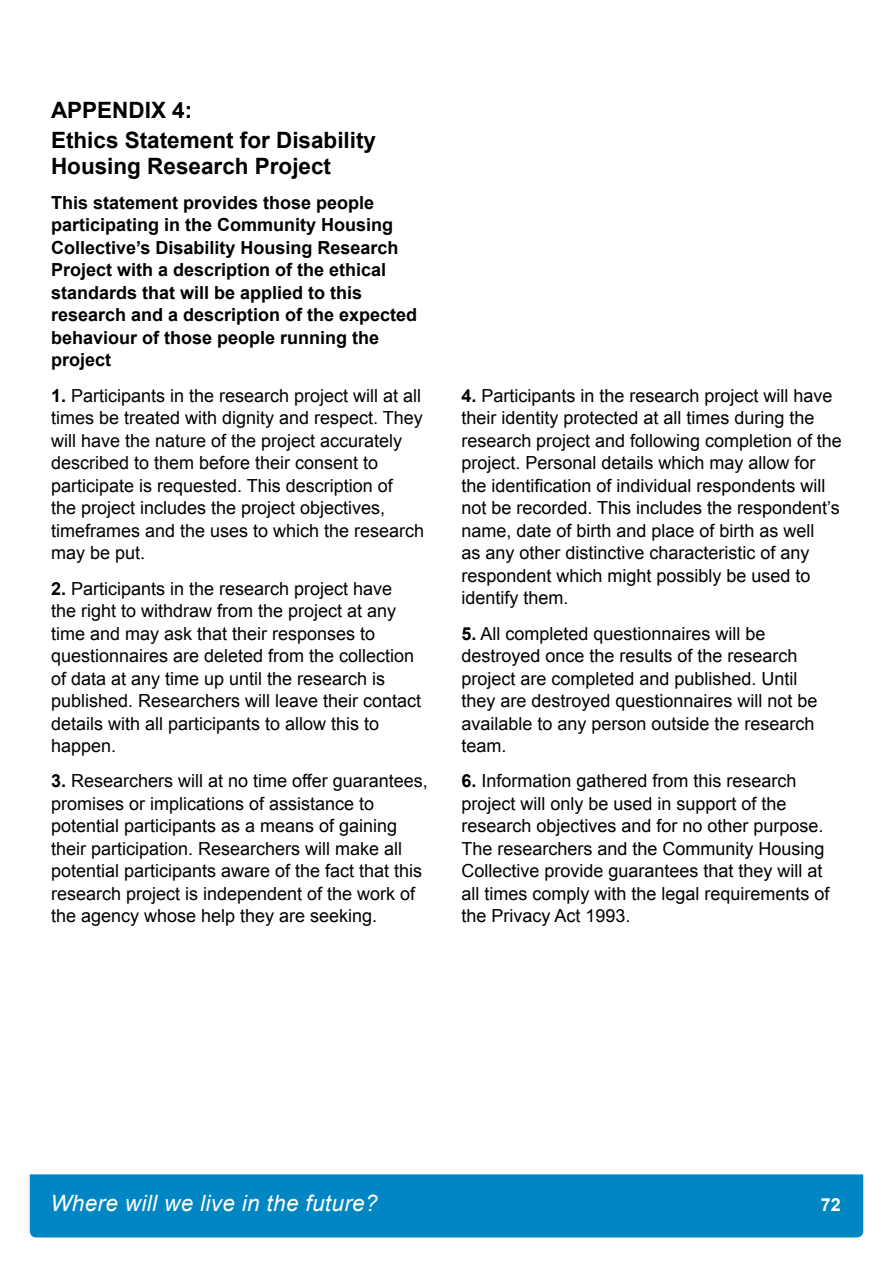
<style>
.page{position:relative;width:893px;height:1263px;background:#fff}
.page>*{position:absolute;margin:0;border:0;box-sizing:border-box;transform-origin:0 0}
.Lowercase_sub_headin{font:700 22.5px/25.5px "Arial";color:#000}
.t1{font:italic 22.5px "Arial";letter-spacing:.015em;color:#fff}
.CAPS_Heading_15pt_-H{font:700 22.5px "Arial";color:#000}
.BODY_COPY_h5{font:18px/22.5px "Arial";color:#000}
.BODY_COPY_enlarged_h{font:700 18px/22.5px "Arial";color:#000}
.t2{font:700 18px "Arial";color:#fff}
.s1{font-weight:700}
</style>
<div class="page">
<div style="left:30px;top:1174px;width:833px;height:63px;background:#0086c2"></div>
<h2 class="CAPS_Heading_15pt_-H" style="left:51px;top:96px;width:143px">APPENDIX 4:</h2>
<p class="Lowercase_sub_headin" style="left:51px;top:128px;width:327px">Ethics Statement for Disability<br>Housing Research Project</p>
<h4 class="BODY_COPY_enlarged_h" style="left:51px;top:192px;width:368px">This statement provides those people participating in the Community Housing Collective’s Disability Housing Research Project with a description of the ethical standards that will be applied to this research and a description of the expected behaviour of those people running the project</h4>
<h5 class="BODY_COPY_h5" style="left:51px;top:384px;width:375px"><span class="s1">1.</span> Participants in the research project will at all times be treated with dignity and respect. They will have the nature of the project accurately described to them before their consent to participate is requested. This description of<br>the project includes the project objectives, timeframes and the uses to which the research may be put.</h5>
<h5 class="BODY_COPY_h5" style="left:51px;top:577px;width:372px"><span class="s1">2.</span> Participants in the research project have the right to withdraw from the project at any time and may ask that their responses to questionnaires are deleted from the collection of data at any time up until the research is published. Researchers will leave their contact details with all participants to allow this to happen.</h5>
<h5 class="BODY_COPY_h5" style="left:51px;top:770px;width:378px"><span class="s1">3.</span> Researchers will at no time offer guarantees, promises or implications of assistance to potential participants as a means of gaining their participation. Researchers will make all potential participants aware of the fact that this research project is independent of the work of the agency whose help they are seeking.</h5>
<h5 class="BODY_COPY_h5" style="left:461px;top:384px;width:382px"><span class="s1">4.</span> Participants in the research project will have their identity protected at all times during the research project and following completion of the project. Personal details which may allow for the identification of individual respondents will not be recorded. This includes the respondent’s name, date of birth and place of birth as well<br>as any other distinctive characteristic of any respondent which might possibly be used to identify them.</h5>
<h5 class="BODY_COPY_h5" style="left:461px;top:622px;width:358px"><span class="s1">5.</span> All completed questionnaires will be destroyed once the results of the research project are completed and published. Until they are destroyed questionnaires will not be available to any person outside the research team.</h5>
<h5 class="BODY_COPY_h5" style="left:461px;top:770px;width:370px"><span class="s1">6.</span> Information gathered from this research project will only be used in support of the research objectives and for no other purpose.<br>The researchers and the Community Housing Collective provide guarantees that they will at all times comply with the legal requirements of the Privacy Act 1993.</h5>
<p class="t1" style="left:50px;top:1189px;width:329px">Where will we live in the future?</p>
<p class="t2" style="left:821px;top:1192px;width:22px">72</p>
</div>
